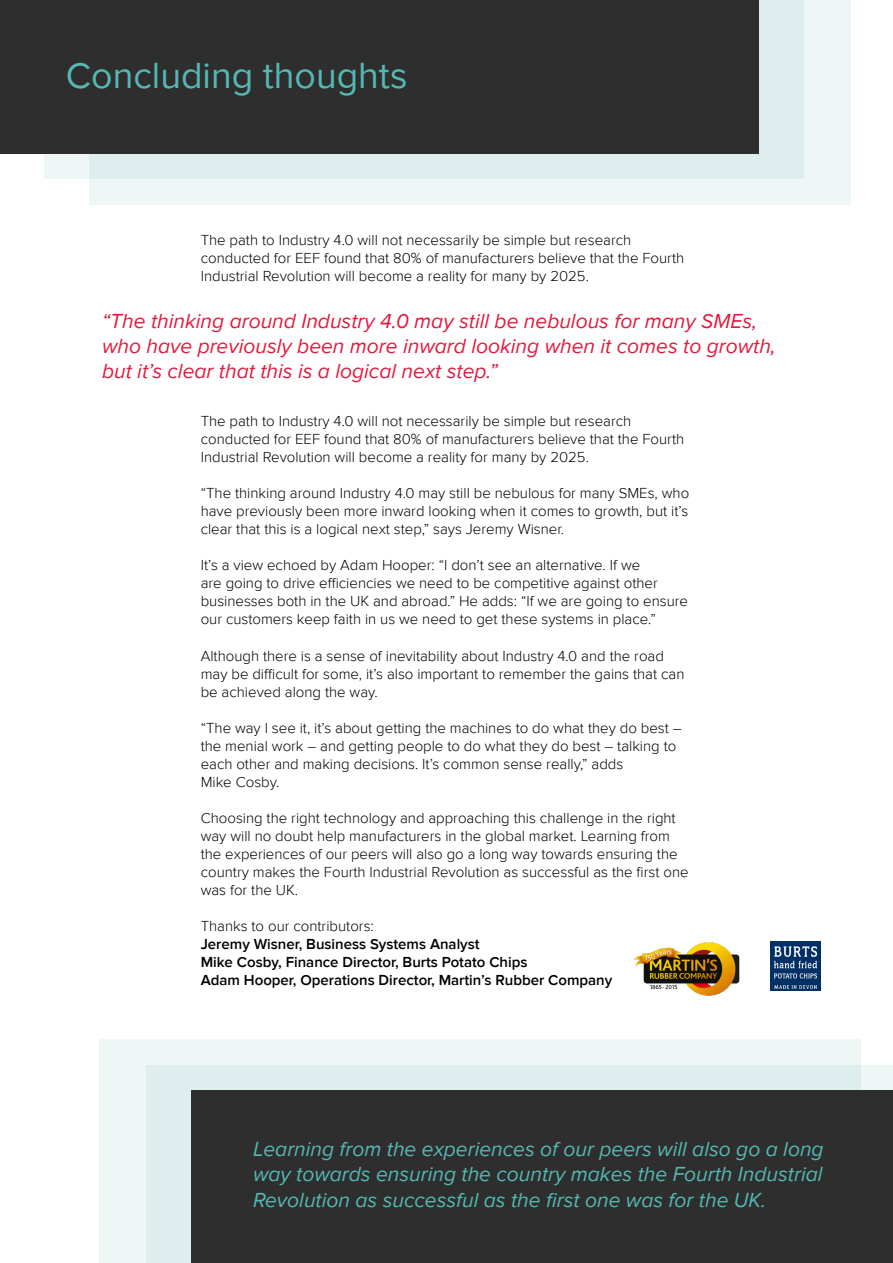
<style>
.page{position:relative;width:893px;height:1263px;background:#fff}
.page>*{position:absolute;margin:0;border:0;box-sizing:border-box;transform-origin:0 0}
.t1{font:37.5px "Proxima Nova";color:#54b9b3}
.t2{font:italic 21px/25.2px "Proxima Nova";color:#e4183e}
.t3{font:italic 21px/25.2px "Proxima Nova";color:#54b9b3;text-align:justify}
.t4{font:300 15px/18px "Proxima Nova";color:#000}
.t5{font:600 15px "Proxima Nova";color:#000}
</style>
<div class="page">
<div style="left:89px;top:0;width:761px;height:204px;background:#eef6f6"></div>
<div style="left:45px;top:0;width:759px;height:179px;background:linear-gradient(to right,#e1f0f0,#dceded)"></div>
<div style="left:0;top:0;width:759px;height:153px;background:#2e2e2e"></div>
<div style="left:100px;top:1040px;width:761px;height:223px;background:#eef6f6"></div>
<div style="left:147px;top:1065px;width:746px;height:198px;background:#deeeee"></div>
<div style="left:192px;top:1091px;width:701px;height:172px;background:#2e2e2e"></div>
<img style="left:634px;top:942px;width:106px;height:54px">
<img style="left:771px;top:941px;width:50px;height:50px">
<p class="t1" style="left:66px;top:54px;width:343px">Concluding thoughts</p>
<p class="t4" style="left:201px;top:231px;width:485px">The path to Industry 4.0 will not necessarily be simple but research conducted for EEF found that 80% of manufacturers believe that the Fourth<br>Industrial Revolution will become a reality for many by 2025.</p>
<p class="t2" style="left:102px;top:309px;width:675px">“The thinking around Industry 4.0 may still be nebulous for many SMEs, who have previously been more inward looking when it comes to growth, but it’s clear that this is a logical next step.”</p>
<p class="t4" style="left:201px;top:413px;width:485px">The path to Industry 4.0 will not necessarily be simple but research conducted for EEF found that 80% of manufacturers believe that the Fourth<br>Industrial Revolution will become a reality for many by 2025.</p>
<p class="t4" style="left:201px;top:485px;width:490px;text-align:justify">“The thinking around Industry 4.0 may still be nebulous for many SMEs, who have previously been more inward looking when it comes to growth, but it’s clear that this is a logical next step,” says Jeremy Wisner.</p>
<p class="t4" style="left:201px;top:557px;width:489px">It’s a view echoed by Adam Hooper: “I don’t see an alternative. If we<br>are going to drive efficiencies we need to be competitive against other businesses both in the UK and abroad.” He adds: “If we are going to ensure our customers keep faith in us we need to get these systems in place.”</p>
<p class="t4" style="left:201px;top:647px;width:485px">Although there is a sense of inevitability about Industry 4.0 and the road may be difficult for some, it’s also important to remember the gains that can be achieved along the way.</p>
<p class="t4" style="left:201px;top:719px;width:482px">“The way I see it, it’s about getting the machines to do what they do best – the menial work – and getting people to do what they do best – talking to each other and making decisions. It’s common sense really,” adds</p>
<p class="t4" style="left:201px;top:773px;width:80px">Mike Cosby.</p>
<p class="t4" style="left:201px;top:809px;width:489px">Choosing the right technology and approaching this challenge in the right way will no doubt help manufacturers in the global market. Learning from the experiences of our peers will also go a long way towards ensuring the country makes the Fourth Industrial Revolution as successful as the first one was for the UK.</p>
<p class="t4" style="left:201px;top:917px;width:175px">Thanks to our contributors:</p>
<p class="t5" style="left:201px;top:935px;width:280px">Jeremy Wisner, Business Systems Analyst</p>
<p class="t5" style="left:201px;top:953px;width:328px">Mike Cosby, Finance Director, Burts Potato Chips</p>
<p class="t5" style="left:201px;top:971px;width:413px">Adam Hooper, Operations Director, Martin’s Rubber Company</p>
<p class="t3" style="left:253px;top:1137px;width:572px">Learning from the experiences of our peers will also go a long way towards ensuring the country makes the Fourth Industrial Revolution as successful as the first one was for the UK.</p>
</div>
